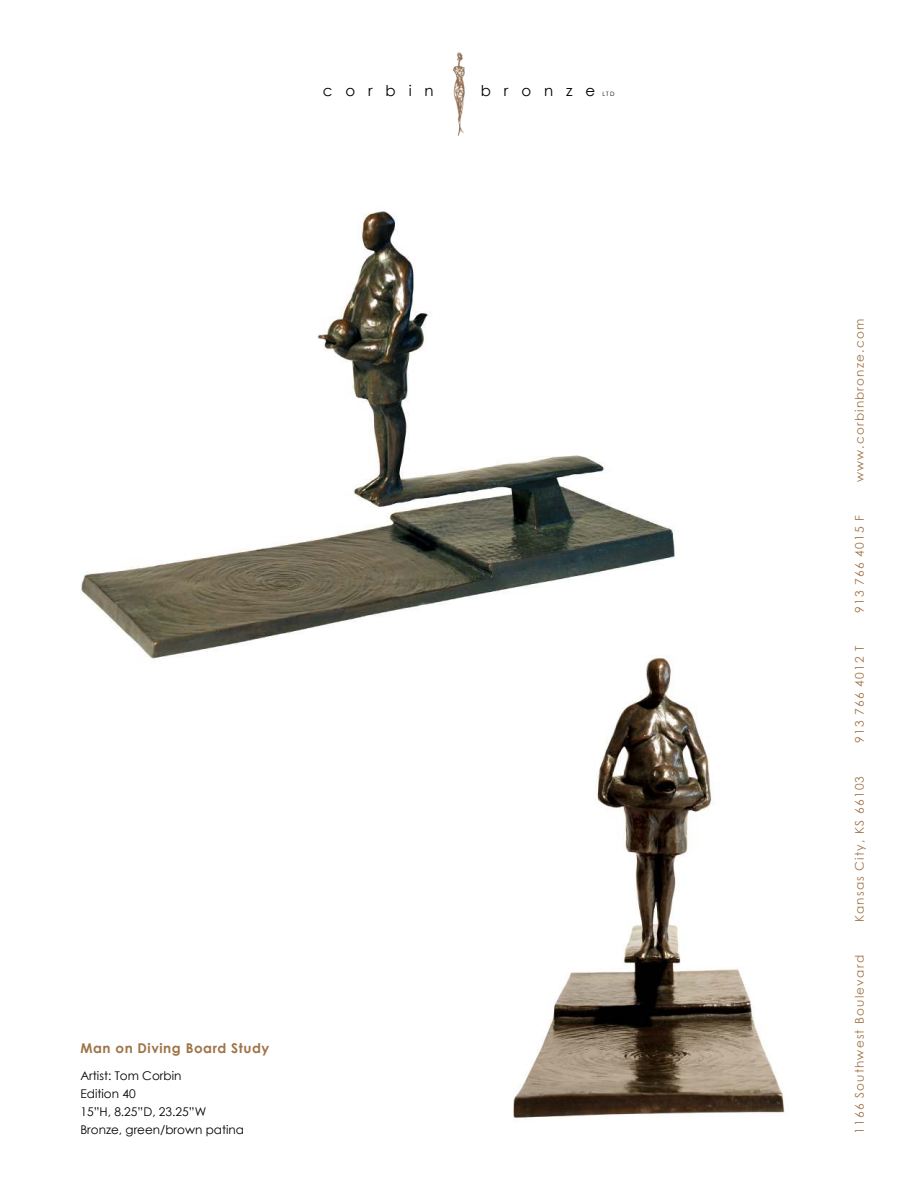
<style>
.page{position:relative;width:918px;height:1188px;background:#fff}
.page>*{position:absolute;margin:0;border:0;box-sizing:border-box;transform-origin:0 0}
.t1{font:15px "Century Gothic";letter-spacing:.86em;color:#000}
.t2{font:700 13.5px "Century Gothic";letter-spacing:.04em;color:#9f7448}
.t3{font:12px "Century Gothic";letter-spacing:.1em;color:#9f7448}
.t4{font:12px/18px "Century Gothic";color:#000}
.t5{font:6px "Century Gothic";color:#000}
</style>
<div class="page">
<img style="left:452px;top:52px;width:13px;height:84px">
<img style="left:81px;top:211px;width:594px;height:448px">
<img style="left:490px;top:632px;width:296px;height:486px">
<p class="t1" style="left:323px;top:85px;width:112px">corbin</p>
<p class="t1" style="left:481px;top:85px;width:116px">bronze</p>
<p class="t5" style="left:602px;top:92px;width:14px">LTD</p>
<p class="t2" style="left:80px;top:1043px;width:191px">Man on Diving Board Study</p>
<p class="t4" style="left:80px;top:1068px;width:165px">Artist: Tom Corbin<br>Edition 40<br>15”H, 8.25”D, 23.25”W<br>Bronze, green/brown patina</p>
<p class="t3" style="left:855px;top:482px;width:165px;rotate:-90deg">www.corbinbronze.com</p>
<p class="t3" style="left:855px;top:613px;width:99px;rotate:-90deg">913 766 4015 F</p>
<p class="t3" style="left:855px;top:743px;width:99px;rotate:-90deg">913 766 4012 T</p>
<p class="t3" style="left:855px;top:922px;width:148px;rotate:-90deg">Kansas City, KS 66103</p>
<p class="t3" style="left:855px;top:1134px;width:180px;rotate:-90deg">1166 Southwest Boulevard</p>
</div>
